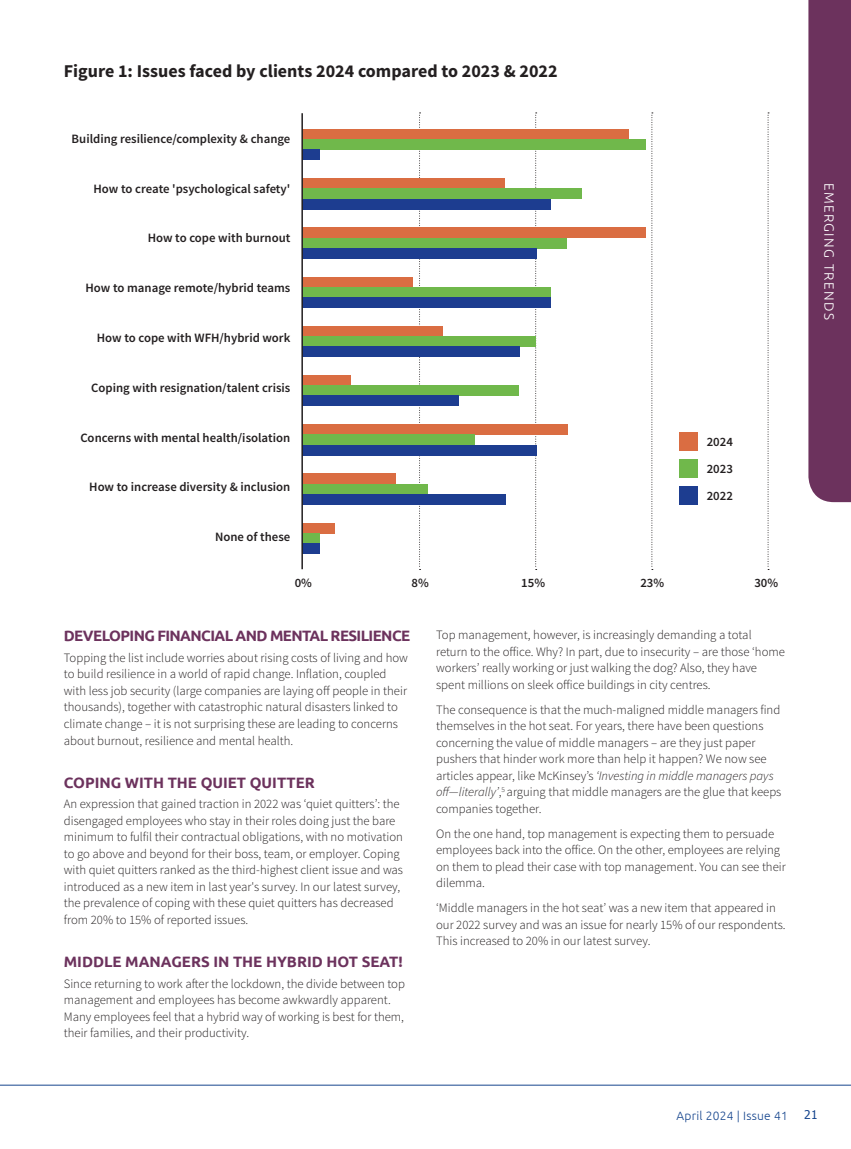
<style>
.page{position:relative;width:851px;height:1149px;background:#fff}
.page>*{position:absolute;margin:0;border:0;box-sizing:border-box;transform-origin:0 0}
.t1{font:700 18px "Source Sans Pro";color:#231f20}
.t2{font:700 15px "Ubuntu";color:#6c325d}
.t3{font:700 15px "Ubuntu";letter-spacing:-.04em;color:#6c325d}
.t4{font:300 13.5px "Ubuntu";letter-spacing:.1em;color:#fff}
.t5{font:300 12.75px/16.5px "Source Sans Pro";color:#231f20}
.t6{font:600 12.75px "Source Sans Pro";color:#231f20}
.t7{font:300 12px "Ubuntu";letter-spacing:.02em;color:#17468e}
.t8{font:12px "Tahoma";color:#17468e}
.s1{font-style:italic}
</style>
<div class="page">
<hr style="left:0;top:1084px;width:850px;height:1px;background:#17468e">
<div style="left:808px;top:0;width:42px;height:502px;background:#6c325d"></div>
<svg style="left:419px;top:112px;width:1px;height:458px"></svg>
<svg style="left:535px;top:112px;width:1px;height:458px"></svg>
<svg style="left:651px;top:112px;width:1px;height:458px"></svg>
<svg style="left:767px;top:112px;width:2px;height:458px"></svg>
<div style="left:302px;top:129px;width:327px;height:11px;background:#da6d42"></div>
<div style="left:302px;top:139px;width:343px;height:11px;background:#70b84b"></div>
<div style="left:302px;top:150px;width:17px;height:10px;background:#1d3d90"></div>
<div style="left:302px;top:178px;width:203px;height:11px;background:#da6d42"></div>
<div style="left:302px;top:189px;width:279px;height:10px;background:#70b84b"></div>
<div style="left:302px;top:199px;width:248px;height:10px;background:#1d3d90"></div>
<div style="left:302px;top:228px;width:343px;height:10px;background:#da6d42"></div>
<div style="left:302px;top:238px;width:264px;height:10px;background:#70b84b"></div>
<div style="left:302px;top:248px;width:234px;height:10px;background:#1d3d90"></div>
<div style="left:302px;top:277px;width:110px;height:10px;background:#da6d42"></div>
<div style="left:302px;top:287px;width:248px;height:10px;background:#70b84b"></div>
<div style="left:302px;top:297px;width:248px;height:10px;background:#1d3d90"></div>
<div style="left:302px;top:326px;width:141px;height:10px;background:#da6d42"></div>
<div style="left:302px;top:336px;width:233px;height:10px;background:#70b84b"></div>
<div style="left:302px;top:346px;width:217px;height:10px;background:#1d3d90"></div>
<div style="left:302px;top:375px;width:49px;height:10px;background:#da6d42"></div>
<div style="left:302px;top:385px;width:217px;height:10px;background:#70b84b"></div>
<div style="left:302px;top:395px;width:156px;height:11px;background:#1d3d90"></div>
<div style="left:302px;top:424px;width:265px;height:10px;background:#da6d42"></div>
<div style="left:302px;top:434px;width:173px;height:11px;background:#70b84b"></div>
<div style="left:302px;top:445px;width:234px;height:10px;background:#1d3d90"></div>
<div style="left:302px;top:473px;width:93px;height:11px;background:#da6d42"></div>
<div style="left:302px;top:483px;width:126px;height:11px;background:#70b84b"></div>
<div style="left:302px;top:494px;width:203px;height:10px;background:#1d3d90"></div>
<div style="left:302px;top:522px;width:32px;height:11px;background:#da6d42"></div>
<div style="left:302px;top:533px;width:17px;height:10px;background:#70b84b"></div>
<div style="left:302px;top:543px;width:17px;height:10px;background:#1d3d90"></div>
<hr style="left:301px;top:113px;width:2px;height:456px;background:#231f20">
<div style="left:679px;top:432px;width:18px;height:18px;background:#da6d42"></div>
<div style="left:679px;top:459px;width:18px;height:18px;background:#70b84b"></div>
<div style="left:679px;top:486px;width:18px;height:18px;background:#1d3d90"></div>
<p class="t1" style="left:64px;top:60px;width:495px">Figure 1: Issues faced by clients 2024 compared to 2023 &amp; 2022</p>
<p class="t6" style="left:72px;top:131px;width:220px">Building resilience/complexity &amp; change</p>
<p class="t6" style="left:94px;top:180px;width:198px">How to create 'psychological safety'</p>
<p class="t6" style="left:148px;top:230px;width:144px">How to cope with burnout</p>
<p class="t6" style="left:86px;top:280px;width:206px">How to manage remote/hybrid teams</p>
<p class="t6" style="left:97px;top:330px;width:195px">How to cope with WFH/hybrid work</p>
<p class="t6" style="left:91px;top:379px;width:200px">Coping with resignation/talent crisis</p>
<p class="t6" style="left:80px;top:429px;width:211px">Concerns with mental health/isolation</p>
<p class="t6" style="left:89px;top:479px;width:203px">How to increase diversity &amp; inclusion</p>
<p class="t6" style="left:215px;top:529px;width:77px">None of these</p>
<p class="t6" style="left:706px;top:433px;width:28px">2024</p>
<p class="t6" style="left:706px;top:460px;width:28px">2023</p>
<p class="t6" style="left:706px;top:487px;width:28px">2022</p>
<p class="t6" style="left:295px;top:574px;width:19px">0%</p>
<p class="t6" style="left:411px;top:574px;width:19px">8%</p>
<p class="t6" style="left:521px;top:574px;width:25px">15%</p>
<p class="t6" style="left:640px;top:574px;width:25px">23%</p>
<p class="t6" style="left:754px;top:574px;width:25px">30%</p>
<p class="t3" style="left:64px;top:626px;width:348px">DEVELOPING FINANCIAL AND MENTAL RESILIENCE</p>
<p class="t5" style="left:64px;top:649px;width:345px">Topping the list include worries about rising costs of living and how to build resilience in a world of rapid change. Inflation, coupled with less job security (large companies are laying off people in their thousands), together with catastrophic natural disasters linked to climate change – it is not surprising these are leading to concerns about burnout, resilience and mental health.</p>
<p class="t2" style="left:64px;top:772px;width:252px">COPING WITH THE QUIET QUITTER</p>
<p class="t5" style="left:64px;top:795px;width:341px">An expression that gained traction in 2022 was ‘quiet quitters’: the disengaged employees who stay in their roles doing just the bare minimum to fulfil their contractual obligations, with no motivation to go above and beyond for their boss, team, or employer. Coping with quiet quitters ranked as the third-highest client issue and was introduced as a new item in last year's survey. In our latest survey, the prevalence of coping with these quiet quitters has decreased from 20% to 15% of reported issues.</p>
<p class="t2" style="left:64px;top:952px;width:340px">MIDDLE MANAGERS IN THE HYBRID HOT SEAT!</p>
<p class="t5" style="left:64px;top:975px;width:342px">Since returning to work after the lockdown, the divide between top management and employees has become awkwardly apparent.<br>Many employees feel that a hybrid way of working is best for them, their families, and their productivity.</p>
<p class="t5" style="left:436px;top:626px;width:350px">Top management, however, is increasingly demanding a total return to the office. Why? In part, due to insecurity – are those ‘home workers’ really working or just walking the dog? Also, they have spent millions on sleek office buildings in city centres.</p>
<p class="t5" style="left:436px;top:701px;width:347px">The consequence is that the much-maligned middle managers find themselves in the hot seat. For years, there have been questions concerning the value of middle managers – are they just paper pushers that hinder work more than help it happen? We now see articles appear, like McKinsey’s <span class="s1">‘Investing in middle managers pays off—literally’</span>,<sup>5</sup> arguing that middle managers are the glue that keeps companies together.</p>
<p class="t5" style="left:436px;top:825px;width:351px">On the one hand, top management is expecting them to persuade employees back into the office. On the other, employees are relying on them to plead their case with top management. You can see their dilemma.</p>
<p class="t5" style="left:436px;top:899px;width:351px">‘Middle managers in the hot seat’ was a new item that appeared in our 2022 survey and was an issue for nearly 15% of our respondents.<br>This increased to 20% in our latest survey.</p>
<p class="t4" style="left:837px;top:183px;width:138px;rotate:90deg">EMERGING TRENDS</p>
<p class="t7" style="left:676px;top:1108px;width:113px">April 2024 | Issue 41</p>
<p class="t8" style="left:804px;top:1106px;width:15px">21</p>
</div>
